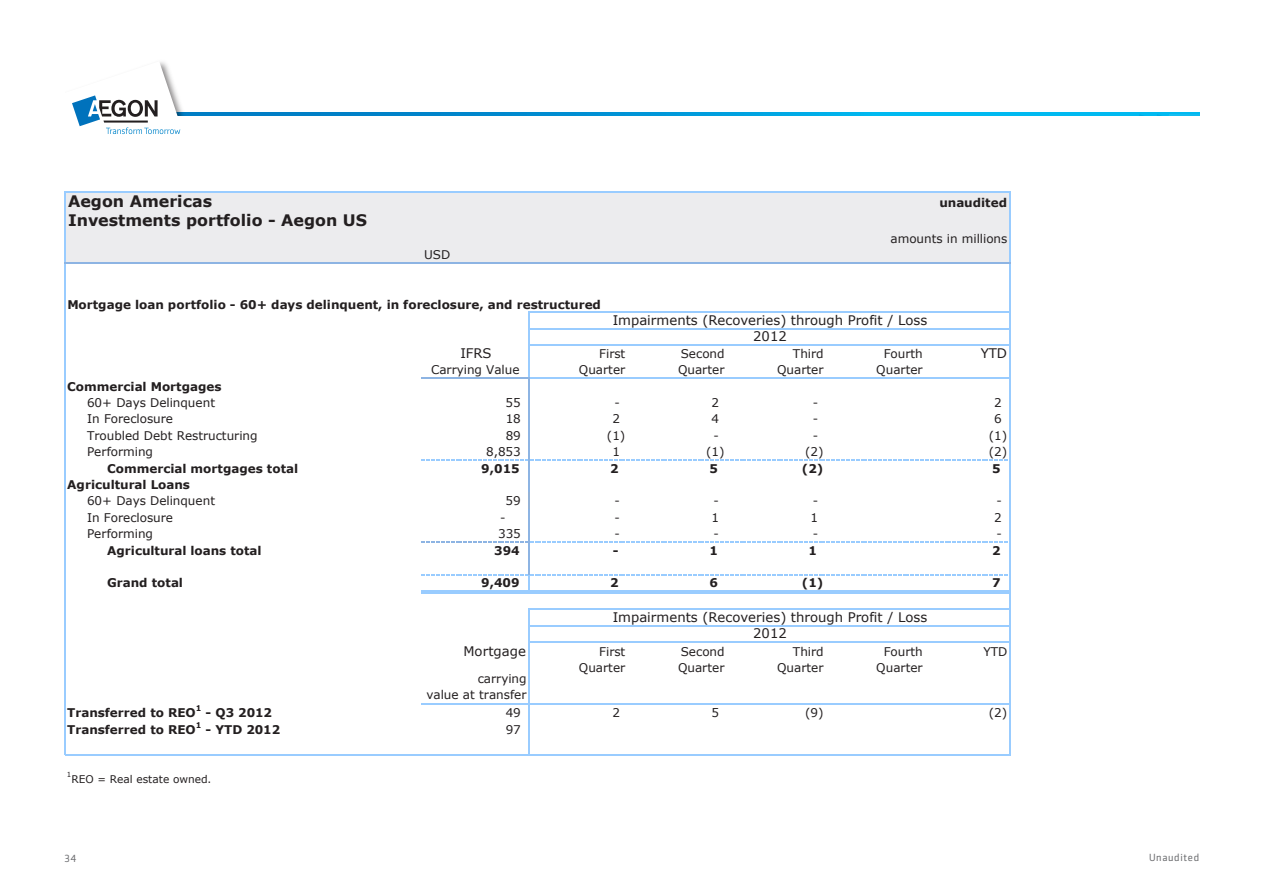
<style>
.page{position:relative;width:1263px;height:893px;background:#fff}
.page>*{position:absolute;margin:0;border:0;box-sizing:border-box;transform-origin:0 0}
.t1{font:700 15.9px "Verdana";color:#231f20}
.t2{font:13.2px/16.4px "Verdana";color:#231f20;text-align:center}
.t3{font:12px/15.9px "Verdana";color:#231f20;text-align:right}
.t4{font:700 12px/16.5px "Verdana";color:#231f20}
.t5{font:10.65px "Verdana";color:#231f20}
.t6{font:10.5px "Sentico Sans DT";letter-spacing:.06em;color:#6c6d70}
.t7{font:700 7.95px "Verdana";color:#231f20}
.t8{font:7.05px "Verdana";color:#231f20}
.s1{font-weight:400}
</style>
<div class="page">
<svg style="left:192px;top:112px;width:1007px;height:3px"></svg>
<svg style="left:1130px;top:114px;width:69px;height:1px"></svg>
<img style="left:180px;top:105px;width:12px;height:11px">
<svg style="left:72px;top:62px;width:108px;height:72px"></svg>
<div style="left:65px;top:192px;width:945px;height:71px;background:#ececee"></div>
<hr style="left:64px;top:191px;width:1px;height:71px;background:#9cf">
<hr style="left:1009px;top:192px;width:2px;height:70px;background:#9cf">
<hr style="left:1009px;top:264px;width:2px;height:48px;background:#9cf">
<hr style="left:421px;top:377px;width:109px;height:1px;background:#8db4e3">
<hr style="left:528px;top:312px;width:2px;height:65px;background:#9cf">
<hr style="left:1009px;top:313px;width:2px;height:64px;background:#9cf">
<hr style="left:528px;top:378px;width:2px;height:115px;background:#8db4e3">
<svg style="left:528px;top:493px;width:2px;height:16px"></svg>
<hr style="left:528px;top:509px;width:2px;height:66px;background:#8db4e3">
<hr style="left:1009px;top:377px;width:2px;height:232px;background:#9cf">
<hr style="left:1009px;top:610px;width:2px;height:111px;background:#9cf">
<hr style="left:65px;top:754px;width:463px;height:1px;background:#9cf">
<hr style="left:64px;top:264px;width:1px;height:491px;background:#9cf">
<svg style="left:1009px;top:721px;width:2px;height:33px"></svg>
<hr style="left:528px;top:609px;width:2px;height:145px;background:#9cf">
<hr style="left:65px;top:191px;width:946px;height:1px;background:#9cf">
<hr style="left:64px;top:262px;width:947px;height:2px;background:#8db4e3">
<hr style="left:530px;top:312px;width:481px;height:1px;background:#9cf">
<hr style="left:530px;top:328px;width:481px;height:1px;background:#9cf">
<hr style="left:530px;top:344px;width:481px;height:2px;background:#9cf">
<hr style="left:530px;top:377px;width:479px;height:1px;background:#9cf">
<svg style="left:421px;top:459px;width:587px;height:2px"></svg>
<svg style="left:421px;top:541px;width:587px;height:2px"></svg>
<svg style="left:421px;top:574px;width:587px;height:16px"></svg>
<hr style="left:421px;top:590px;width:588px;height:1px;background:#9cf">
<hr style="left:421px;top:593px;width:588px;height:1px;background:#9cf">
<hr style="left:530px;top:609px;width:481px;height:1px;background:#9cf">
<hr style="left:530px;top:625px;width:481px;height:1px;background:#9cf">
<hr style="left:530px;top:641px;width:481px;height:2px;background:#9cf">
<hr style="left:421px;top:703px;width:590px;height:1px;background:#9cf">
<hr style="left:528px;top:754px;width:483px;height:1px;background:#9cf">
<p class="t1" style="left:68px;top:191px;width:146px">Aegon Americas</p>
<p class="t4" style="left:939px;top:194px;width:69px">unaudited</p>
<p class="t1" style="left:68px;top:211px;width:300px">Investments portfolio - Aegon US</p>
<p class="t3" style="left:890px;top:230px;width:118px">amounts in millions</p>
<p class="t3" style="left:424px;top:247px;width:28px">USD</p>
<p class="t4" style="left:67px;top:295px;width:535px">Mortgage loan portfolio - 60+ days delinquent, in foreclosure, and restructured</p>
<p class="t2" style="left:460px;top:344px;width:33px">IFRS</p>
<p class="t3" style="left:599px;top:345px;width:28px">First</p>
<p class="t3" style="left:681px;top:345px;width:45px">Second</p>
<p class="t3" style="left:793px;top:345px;width:32px">Third</p>
<p class="t3" style="left:884px;top:345px;width:41px">Fourth</p>
<p class="t2" style="left:981px;top:344px;width:28px">YTD</p>
<p class="t3" style="left:431px;top:361px;width:90px">Carrying Value</p>
<p class="t3" style="left:579px;top:361px;width:48px">Quarter</p>
<p class="t3" style="left:678px;top:361px;width:48px">Quarter</p>
<p class="t3" style="left:777px;top:361px;width:48px">Quarter</p>
<p class="t3" style="left:876px;top:361px;width:48px">Quarter</p>
<p class="t4" style="left:87px;top:377px;width:136px;text-indent:-20px">Commercial Mortgages<br><span class="s1">60+ Days Delinquent</span></p>
<p class="t2" style="left:613px;top:311px;width:316px">Impairments (Recoveries) through Profit / Loss<br>2012</p>
<p class="t3" style="left:506px;top:394px;width:17px">55</p>
<p class="t3" style="left:614px;top:394px;width:7px">-</p>
<p class="t3" style="left:711px;top:394px;width:9px">2</p>
<p class="t3" style="left:813px;top:394px;width:7px">-</p>
<p class="t3" style="left:994px;top:394px;width:9px">2</p>
<p class="t3" style="left:87px;top:411px;width:87px">In Foreclosure</p>
<p class="t3" style="left:506px;top:411px;width:17px">18</p>
<p class="t3" style="left:612px;top:411px;width:9px">2</p>
<p class="t3" style="left:711px;top:411px;width:9px">4</p>
<p class="t3" style="left:813px;top:411px;width:7px">-</p>
<p class="t3" style="left:994px;top:411px;width:9px">6</p>
<p class="t3" style="left:87px;top:427px;width:172px">Troubled Debt Restructuring</p>
<p class="t3" style="left:506px;top:427px;width:17px">89</p>
<p class="t3" style="left:607px;top:427px;width:20px">(1)</p>
<p class="t3" style="left:714px;top:427px;width:7px">-</p>
<p class="t3" style="left:813px;top:427px;width:7px">-</p>
<p class="t3" style="left:989px;top:427px;width:20px">(1)</p>
<p class="t3" style="left:87px;top:443px;width:68px">Performing</p>
<p class="t3" style="left:486px;top:443px;width:36px">8,853</p>
<p class="t3" style="left:612px;top:443px;width:9px">1</p>
<p class="t3" style="left:706px;top:443px;width:20px">(1)</p>
<p class="t3" style="left:805px;top:443px;width:20px">(2)</p>
<p class="t3" style="left:989px;top:443px;width:20px">(2)</p>
<p class="t4" style="left:107px;top:460px;width:192px">Commercial mortgages total</p>
<p class="t4" style="left:481px;top:460px;width:40px">9,015</p>
<p class="t4" style="left:610px;top:460px;width:10px">2</p>
<p class="t4" style="left:709px;top:460px;width:10px">5</p>
<p class="t4" style="left:802px;top:460px;width:23px">(2)</p>
<p class="t4" style="left:992px;top:460px;width:10px">5</p>
<p class="t4" style="left:87px;top:476px;width:129px;text-indent:-20px">Agricultural Loans<br><span class="s1">60+ Days Delinquent</span></p>
<p class="t3" style="left:506px;top:493px;width:17px">59</p>
<p class="t3" style="left:614px;top:493px;width:7px">-</p>
<p class="t3" style="left:714px;top:493px;width:7px">-</p>
<p class="t3" style="left:813px;top:493px;width:7px">-</p>
<p class="t3" style="left:996px;top:493px;width:7px">-</p>
<p class="t3" style="left:87px;top:509px;width:87px">In Foreclosure</p>
<p class="t3" style="left:500px;top:509px;width:7px">-</p>
<p class="t3" style="left:614px;top:509px;width:7px">-</p>
<p class="t3" style="left:711px;top:509px;width:9px">1</p>
<p class="t3" style="left:811px;top:509px;width:9px">1</p>
<p class="t3" style="left:994px;top:509px;width:9px">2</p>
<p class="t3" style="left:87px;top:525px;width:68px">Performing</p>
<p class="t3" style="left:498px;top:525px;width:24px">335</p>
<p class="t3" style="left:614px;top:525px;width:7px">-</p>
<p class="t3" style="left:714px;top:525px;width:7px">-</p>
<p class="t3" style="left:813px;top:525px;width:7px">-</p>
<p class="t3" style="left:996px;top:525px;width:7px">-</p>
<p class="t4" style="left:107px;top:542px;width:156px">Agricultural loans total</p>
<p class="t4" style="left:494px;top:542px;width:27px">394</p>
<p class="t4" style="left:613px;top:542px;width:7px">-</p>
<p class="t4" style="left:709px;top:542px;width:10px">1</p>
<p class="t4" style="left:808px;top:542px;width:10px">1</p>
<p class="t4" style="left:992px;top:542px;width:10px">2</p>
<p class="t4" style="left:107px;top:574px;width:77px">Grand total</p>
<p class="t4" style="left:481px;top:574px;width:40px">9,409</p>
<p class="t4" style="left:610px;top:574px;width:10px">2</p>
<p class="t4" style="left:709px;top:574px;width:10px">6</p>
<p class="t4" style="left:802px;top:574px;width:23px">(1)</p>
<p class="t4" style="left:992px;top:574px;width:10px">7</p>
<p class="t2" style="left:613px;top:609px;width:316px">Impairments (Recoveries) through Profit / Loss</p>
<p class="t2" style="left:753px;top:625px;width:35px">2012</p>
<p class="t2" style="left:463px;top:642px;width:64px">Mortgage</p>
<p class="t3" style="left:599px;top:643px;width:28px">First</p>
<p class="t3" style="left:681px;top:643px;width:45px">Second</p>
<p class="t3" style="left:793px;top:643px;width:32px">Third</p>
<p class="t3" style="left:884px;top:643px;width:41px">Fourth</p>
<p class="t3" style="left:983px;top:643px;width:26px">YTD</p>
<p class="t3" style="left:426px;top:671px;width:102px">carrying<br>value at transfer</p>
<p class="t3" style="left:579px;top:659px;width:48px">Quarter</p>
<p class="t3" style="left:678px;top:659px;width:48px">Quarter</p>
<p class="t3" style="left:777px;top:659px;width:48px">Quarter</p>
<p class="t3" style="left:876px;top:659px;width:48px">Quarter</p>
<p class="t4" style="left:67px;top:703px;width:130px">Transferred to REO</p>
<p class="t7" style="left:196px;top:702px;width:7px">1</p>
<p class="t4" style="left:206px;top:703px;width:68px">- Q3 2012</p>
<p class="t3" style="left:506px;top:704px;width:17px">49</p>
<p class="t3" style="left:612px;top:704px;width:9px">2</p>
<p class="t3" style="left:711px;top:704px;width:9px">5</p>
<p class="t3" style="left:805px;top:704px;width:20px">(9)</p>
<p class="t3" style="left:989px;top:704px;width:20px">(2)</p>
<p class="t4" style="left:67px;top:721px;width:130px">Transferred to REO</p>
<p class="t7" style="left:196px;top:720px;width:7px">1</p>
<p class="t4" style="left:206px;top:721px;width:76px">- YTD 2012</p>
<p class="t3" style="left:506px;top:722px;width:17px">97</p>
<p class="t8" style="left:67px;top:770px;width:6px">1</p>
<p class="t5" style="left:71px;top:772px;width:142px">REO = Real estate owned.</p>
<p class="t6" style="left:64px;top:853px;width:14px">34</p>
<p class="t6" style="left:1149px;top:852px;width:52px">Unaudited</p>
</div>
